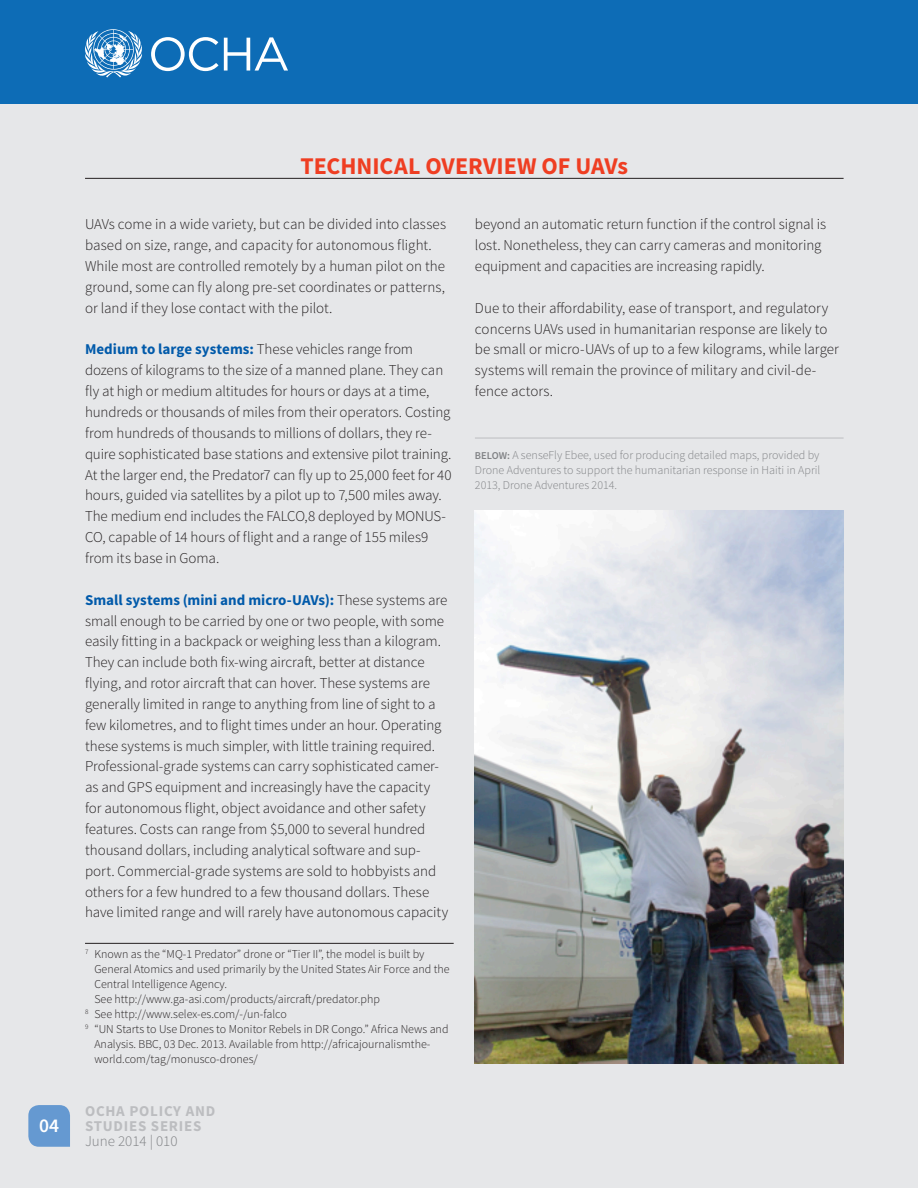
<style>
.page{position:relative;width:918px;height:1188px;background:#fff}
.page>*{position:absolute;margin:0;border:0;box-sizing:border-box;transform-origin:0 0}
.t1{font:700 24px "Source Sans Pro";color:#ef3e22}
.t2{font:600 19.5px "Source Sans Pro";color:#fff}
.t3{font:300 15px/20.9px "Source Sans Pro";letter-spacing:-.005em;color:#231f20}
.t4{font:700 15px/15px "Source Sans Pro";letter-spacing:.05em;color:#bcbdc0}
.t5{font:300 15px "Source Sans Pro";color:#808285}
.t6{font:300 12px/15px "Source Sans Pro";color:#231f20}
.t7{font:300 12px/15px "Source Sans Pro";color:#808285;text-align:justify}
.s1{font-weight:700;color:#015aaa}
.s2{font-weight:600;font-size:10.5px}
</style>
<div class="page">
<div style="left:0;top:104px;width:918px;height:1084px;background:#e6e7e9"></div>
<svg style="left:28px;top:1105px;width:42px;height:42px;background:#6c9dd2"></svg>
<div style="left:0;top:0;width:918px;height:104px;background:#0d6cb6"></div>
<svg style="left:151px;top:37px;width:137px;height:34px"></svg>
<svg style="left:85px;top:29px;width:57px;height:49px"></svg>
<hr style="left:85px;top:178px;width:759px;height:1px;background:#231f20">
<hr style="left:85px;top:943px;width:369px;height:1px;background:#231f20">
<img style="left:475px;top:510px;width:369px;height:553px">
<hr style="left:475px;top:438px;width:369px;height:1px;background:#bcbdc0">
<h2 class="t2" style="left:39px;top:1113px;width:22px">04</h2>
<p class="t1" style="left:301px;top:150px;width:329px">TECHNICAL OVERVIEW OF UAVs</p>
<p class="t3" style="left:85px;top:214px;width:363px">UAVs come in a wide variety, but can be divided into classes based on size, range, and capacity for autonomous flight.<br>While most are controlled remotely by a human pilot on the ground, some can fly along pre-set coordinates or patterns, or land if they lose contact with the pilot.</p>
<p class="t3" style="left:85px;top:339px;width:368px"><span class="s1">Medium to large systems:</span> These vehicles range from dozens of kilograms to the size of a manned plane. They can fly at high or medium altitudes for hours or days at a time, hundreds or thousands of miles from their operators. Costing from hundreds of thousands to millions of dollars, they re&shy;quire sophisticated base stations and extensive pilot training.<br>At the larger end, the Predator7 can fly up to 25,000 feet for 40 hours, guided via satellites by a pilot up to 7,500 miles away.<br>The medium end includes the FALCO,8 deployed by MONUS-CO, capable of 14 hours of flight and a range of 155 miles9 from its base in Goma.</p>
<p class="t3" style="left:85px;top:589px;width:365px"><span class="s1">Small systems (mini and micro-UAVs):</span> These systems are small enough to be carried by one or two people, with some easily fitting in a backpack or weighing less than a kilogram.<br>They can include both fix-wing aircraft, better at distance flying, and rotor aircraft that can hover. These systems are generally limited in range to anything from line of sight to a few kilometres, and to flight times under an hour. Operating these systems is much simpler, with little training required.<br>Professional-grade systems can carry sophisticated camer&shy;as and GPS equipment and increasingly have the capacity for autonomous flight, object avoidance and other safety features. Costs can range from $5,000 to several hundred thousand dollars, including analytical software and sup&shy;port. Commercial-grade systems are sold to hobbyists and others for a few hundred to a few thousand dollars. These have limited range and will rarely have autonomous capacity</p>
<p class="t6" style="left:94px;top:947px;width:357px;text-indent:-9px"><sup>7</sup> Known as the “MQ-1 Predator” drone or “Tier II”, the model is built by General Atomics and used primarily by the United States Air Force and the Central Intelligence Agency.<br>See http://www.ga-asi.com/products/aircraft/predator.php</p>
<p class="t6" style="left:85px;top:1007px;width:203px"><sup>8</sup> See http://www.selex-es.com/-/un-falco</p>
<p class="t6" style="left:94px;top:1022px;width:356px;text-indent:-9px"><sup>9</sup> “UN Starts to Use Drones to Monitor Rebels in DR Congo.” Africa News and<br>Analysis. BBC, 03 Dec. 2013. Available from http://africajournalismthe&shy;world.com/tag/monusco-drones/</p>
<p class="t4" style="left:85px;top:1104px;width:132px">OCHA POLICY AND<br>STUDIES SERIES</p>
<p class="t5" style="left:85px;top:1132px;width:94px">June 2014 | 010</p>
<p class="t3" style="left:475px;top:214px;width:353px">beyond an automatic return function if the control signal is lost. Nonetheless, they can carry cameras and monitoring equipment and capacities are increasing rapidly.</p>
<p class="t3" style="left:475px;top:297px;width:366px">Due to their affordability, ease of transport, and regulatory concerns UAVs used in humanitarian response are likely to be small or micro-UAVs of up to a few kilograms, while larger systems will remain the province of military and civil-de&shy;fence actors.</p>
<p class="t7" style="left:475px;top:447px;width:347px"><span class="s2">BELOW:</span> A senseFly Ebee, used for producing detailed maps, provided by Drone Adventures to support the humanitarian response in Haiti in April 2013, Drone Adventures 2014.</p>
</div>
